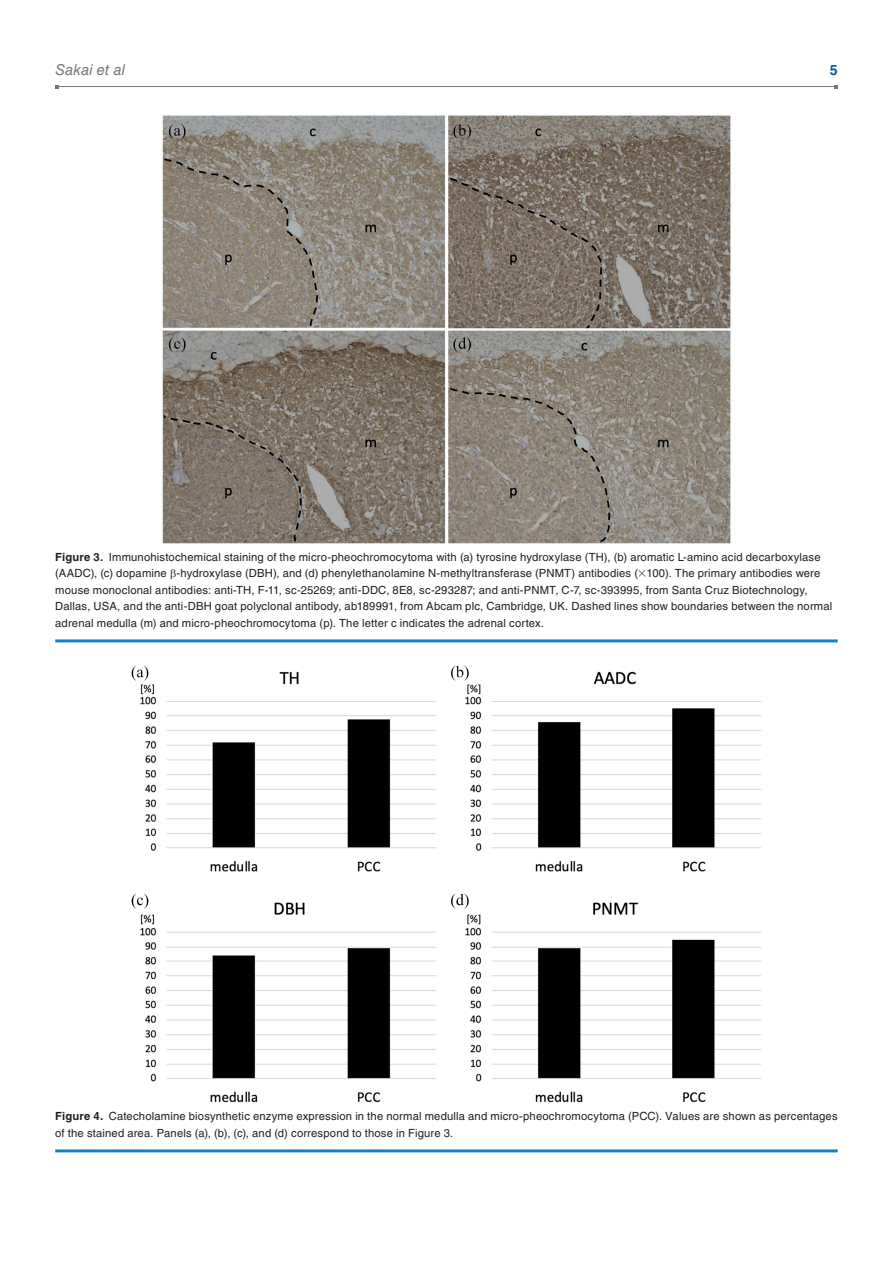
<style>
.page{position:relative;width:893px;height:1263px;background:#fff}
.page>*{position:absolute;margin:0;border:0;box-sizing:border-box;transform-origin:0 0}
.t1{font:italic 15px "Helvetica LT Std";color:#76787b}
.t2{font:700 14.25px "Helvetica LT Std";color:#1055a4}
.t3{font:11.25px/16.5px "Helvetica LT Std";letter-spacing:.015em;color:#231f20}
.s1{font-weight:700}
</style>
<div class="page">
<hr style="left:57px;top:86px;width:779px;height:1px;background:#76787b">
<hr style="left:55px;top:639px;width:783px;height:3px;background:#1582c5">
<img style="left:161px;top:115px;width:570px;height:429px">
<hr style="left:55px;top:1149px;width:783px;height:3px;background:#1582c5">
<img style="left:131px;top:666px;width:630px;height:437px">
<h1 class="t1" style="left:55px;top:61px;width:72px">Sakai et al</h1>
<p class="t2" style="left:830px;top:61px;width:9px">5</p>
<p class="t3" style="left:55px;top:548px;width:779px"><span class="s1">Figure 3.</span> Immunohistochemical staining of the micro-pheochromocytoma with (a) tyrosine hydroxylase (TH), (b) aromatic L-amino acid decarboxylase (AADC), (c) dopamine -hydroxylase (DBH), and (d) phenylethanolamine N-methyltransferase (PNMT) antibodies ( 100). The primary antibodies were mouse monoclonal antibodies: anti-TH, F-11, sc-25269; anti-DDC, 8E8, sc-293287; and anti-PNMT, C-7, sc-393995, from Santa Cruz Biotechnology, Dallas, USA, and the anti-DBH goat polyclonal antibody, ab189991, from Abcam plc, Cambridge, UK. Dashed lines show boundaries between the normal adrenal medulla (m) and micro-pheochromocytoma (p). The letter c indicates the adrenal cortex.</p>
<p class="t3" style="left:55px;top:1108px;width:784px"><span class="s1">Figure 4.</span> Catecholamine biosynthetic enzyme expression in the normal medulla and micro-pheochromocytoma (PCC). Values are shown as percentages of the stained area. Panels (a), (b), (c), and (d) correspond to those in Figure 3.</p>
</div>
